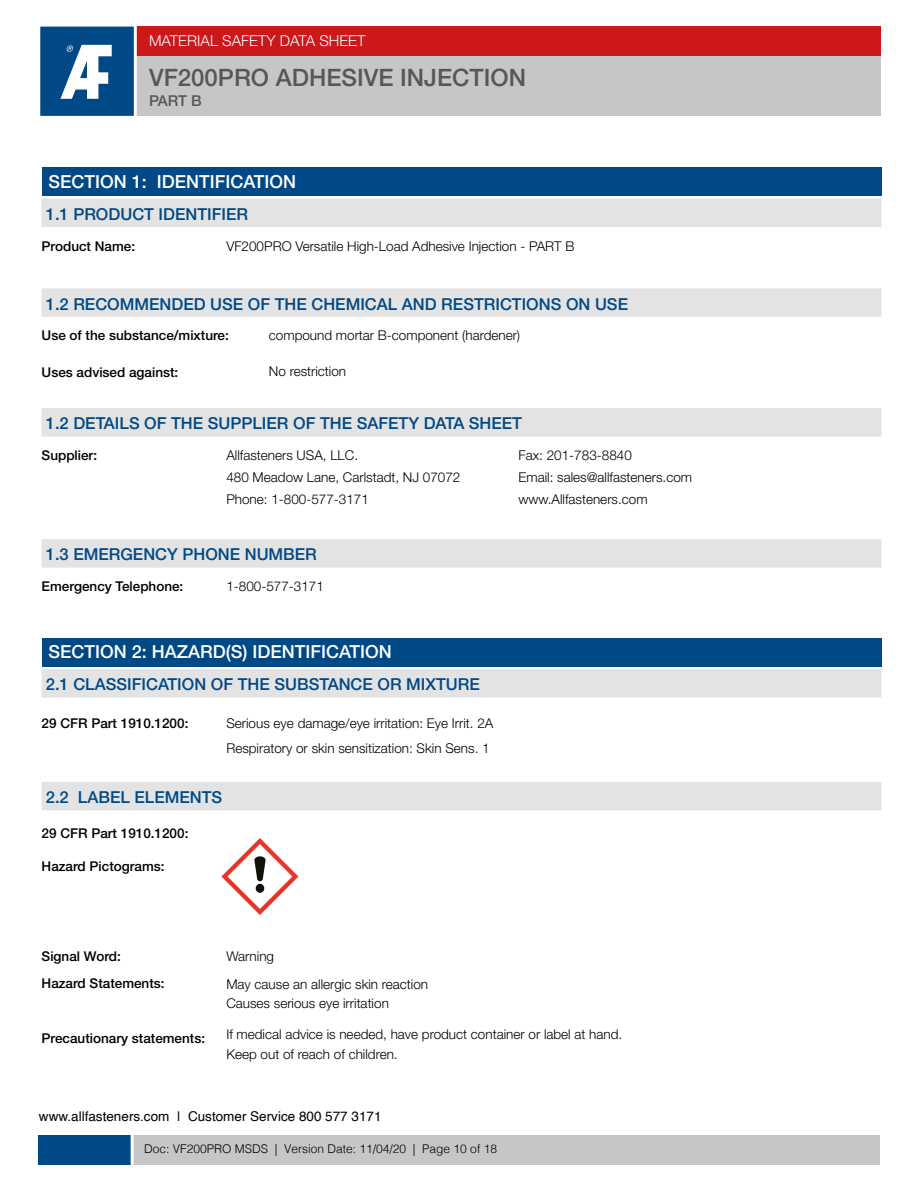
<style>
.page{position:relative;width:918px;height:1188px;background:#fff}
.page>*{position:absolute;margin:0;border:0;box-sizing:border-box;transform-origin:0 0}
.t1{font:500 24px "Helvetica Neue LT Pro";color:#575756}
.t2{font:500 18px "Helvetica Neue LT Pro";color:#fff}
.t3{font:500 16.5px "Helvetica Neue LT Pro";color:#004987}
.t4{font:300 15px "Helvetica Neue LT Pro";color:#fff}
.t5{font:500 15px "Helvetica Neue LT Pro";color:#575756}
.t6{font:300 13.5px/22px "Helvetica Neue LT Pro";color:#000}
.t7{font:500 13.5px/27.5px "Helvetica Neue LT Pro";color:#000}
.t8{font:13.5px "Helvetica";color:#000}
.t9{font:300 12px "Helvetica";color:#000}
</style>
<div class="page">
<div style="left:40px;top:27px;width:841px;height:29px;background:#cd1719"></div>
<div style="left:40px;top:56px;width:841px;height:60px;background:#c6c6c6"></div>
<svg style="left:40px;top:26px;width:98px;height:90px;background:#3a72a2"></svg>
<div style="left:39px;top:1135px;width:840px;height:30px;background:#c6c6c6"></div>
<div style="left:39px;top:1135px;width:93px;height:30px;background:#004987"></div>
<hr style="left:131px;top:1134px;width:3px;height:31px;background:#fff">
<div style="left:42px;top:168px;width:840px;height:28px;background:#004987"></div>
<div style="left:42px;top:199px;width:840px;height:28px;background:#e3e3e3"></div>
<div style="left:42px;top:288px;width:840px;height:29px;background:#e3e3e3"></div>
<div style="left:42px;top:539px;width:840px;height:29px;background:#e3e3e3"></div>
<div style="left:42px;top:638px;width:840px;height:29px;background:#004987"></div>
<div style="left:42px;top:669px;width:840px;height:29px;background:#e3e3e3"></div>
<div style="left:42px;top:408px;width:840px;height:29px;background:#e3e3e3"></div>
<div style="left:42px;top:782px;width:840px;height:28px;background:#e3e3e3"></div>
<svg style="left:221px;top:838px;width:77px;height:77px"></svg>
<p class="t4" style="left:149px;top:32px;width:218px">MATERIAL SAFETY DATA SHEET</p>
<h1 class="t1" style="left:149px;top:63px;width:379px">VF200PRO ADHESIVE INJECTION</h1>
<p class="t5" style="left:149px;top:91px;width:54px">PART B</p>
<h2 class="t2" style="left:48px;top:170px;width:249px">SECTION 1: IDENTIFICATION</h2>
<p class="t3" style="left:46px;top:204px;width:204px">1.1 PRODUCT IDENTIFIER</p>
<p class="t7" style="left:42px;top:232px;width:95px">Product Name:</p>
<p class="t6" style="left:226px;top:234px;width:350px">VF200PRO Versatile High-Load Adhesive Injection - PART B</p>
<p class="t3" style="left:46px;top:294px;width:584px">1.2 RECOMMENDED USE OF THE CHEMICAL AND RESTRICTIONS ON USE</p>
<p class="t7" style="left:42px;top:322px;width:189px">Use of the substance/mixture:</p>
<p class="t7" style="left:42px;top:358px;width:138px">Uses advised against:</p>
<p class="t6" style="left:269px;top:324px;width:253px">compound mortar B-component (hardener)</p>
<p class="t6" style="left:269px;top:360px;width:79px">No restriction</p>
<p class="t3" style="left:46px;top:414px;width:478px">1.2 DETAILS OF THE SUPPLIER OF THE SAFETY DATA SHEET</p>
<p class="t7" style="left:42px;top:441px;width:57px">Supplier:</p>
<p class="t6" style="left:226px;top:444px;width:236px">Allfasteners USA, LLC.<br>480 Meadow Lane, Carlstadt, NJ 07072<br>Phone: 1-800-577-3171</p>
<p class="t6" style="left:519px;top:444px;width:175px">Fax: 201-783-8840<br>Email: sales@allfasteners.com www.Allfasteners.com</p>
<p class="t3" style="left:46px;top:545px;width:273px">1.3 EMERGENCY PHONE NUMBER</p>
<p class="t7" style="left:42px;top:573px;width:143px">Emergency Telephone:</p>
<p class="t6" style="left:226px;top:575px;width:99px">1-800-577-3171</p>
<h2 class="t2" style="left:48px;top:641px;width:345px">SECTION 2: HAZARD(S) IDENTIFICATION</h2>
<p class="t3" style="left:46px;top:675px;width:436px">2.1 CLASSIFICATION OF THE SUBSTANCE OR MIXTURE</p>
<p class="t7" style="left:42px;top:709px;width:148px">29 CFR Part 1910.1200:</p>
<p class="t6" style="left:226px;top:710px;width:269px;line-height:24.8px">Serious eye damage/eye irritation: Eye Irrit. 2A<br>Respiratory or skin sensitization: Skin Sens. 1</p>
<p class="t3" style="left:46px;top:787px;width:178px">2.2 LABEL ELEMENTS</p>
<p class="t7" style="left:42px;top:819px;width:148px">29 CFR Part 1910.1200:</p>
<p class="t7" style="left:42px;top:852px;width:125px">Hazard Pictograms:</p>
<p class="t7" style="left:42px;top:942px;width:125px">Signal Word:<br>Hazard Statements:</p>
<p class="t7" style="left:42px;top:1025px;width:165px">Precautionary statements:</p>
<p class="t6" style="left:226px;top:942px;width:203px;line-height:28px">Warning<br>May cause an allergic skin reaction</p>
<p class="t6" style="left:226px;top:992px;width:164px">Causes serious eye irritation</p>
<p class="t6" style="left:226px;top:1025px;width:397px;line-height:19.5px">If medical advice is needed, have product container or label at hand.<br>Keep out of reach of children.</p>
<p class="t8" style="left:39px;top:1106px;width:344px">www.allfasteners.com | Customer Service 800 577 3171</p>
<p class="t9" style="left:144px;top:1138px;width:354px">Doc: VF200PRO MSDS | Version Date: 11/04/20 | Page 10 of 18</p>
</div>
